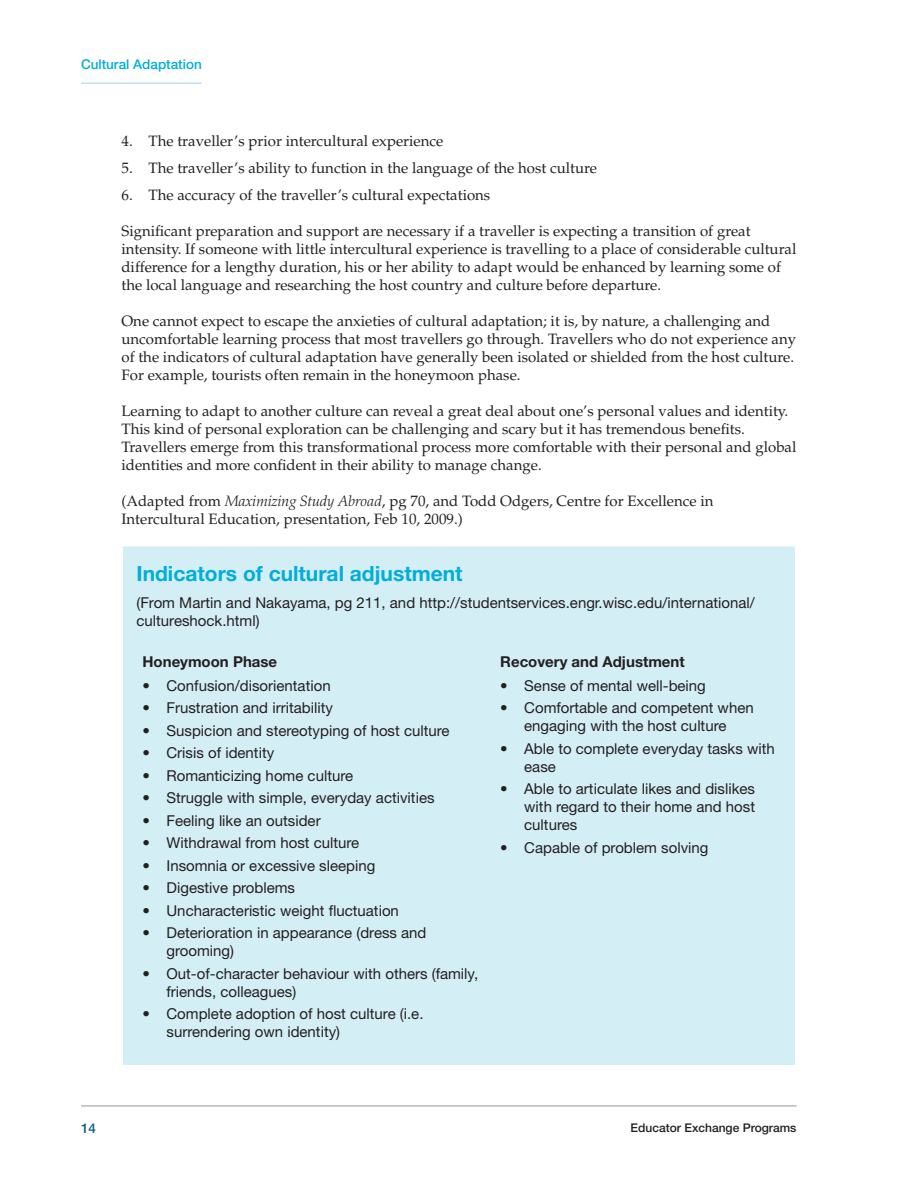
<style>
.page{position:relative;width:918px;height:1188px;background:#fff}
.page>*{position:absolute;margin:0;border:0;box-sizing:border-box;transform-origin:0 0}
.t1{font:700 21px "Helvetica Neue LT Std";color:#00aedc}
.t2{font:15px/18px "Palatino LT Std";color:#231f20}
.t3{font:15px/18px "Helvetica Neue LT Std";color:#231f20}
.t4{font:700 15px "Helvetica Neue LT Std";color:#231f20}
.t5{font:500 13.5px "Helvetica Neue LT Std";color:#00aedc}
.t6{font:500 13.5px "Helvetica Neue LT Std";color:#135e87}
.t7{font:500 12px "Helvetica Neue LT Std";color:#231f20}
.s1{font-weight:300;font-style:italic}
</style>
<div class="page">
<hr style="left:81px;top:1106px;width:715px;height:1px;background:#939598">
<div style="left:122px;top:546px;width:674px;height:520px;background:#d4eef5"></div>
<div style="left:122px;top:545px;width:674px;height:521px;border:2px solid #fff"></div>
<hr style="left:81px;top:82px;width:121px;height:2px;background:#b9e3f1">
<p class="t5" style="left:81px;top:56px;width:122px">Cultural Adaptation</p>
<p class="t2" style="left:122px;top:132px;width:323px">4. The traveller’s prior intercultural experience</p>
<p class="t2" style="left:122px;top:159px;width:477px">5. The traveller’s ability to function in the language of the host culture</p>
<p class="t2" style="left:122px;top:186px;width:370px">6. The accuracy of the traveller’s cultural expectations</p>
<p class="t2" style="left:122px;top:222px;width:676px">Significant preparation and support are necessary if a traveller is expecting a transition of great intensity. If someone with little intercultural experience is travelling to a place of considerable cultural difference for a lengthy duration, his or her ability to adapt would be enhanced by learning some of the local language and researching the host country and culture before departure.</p>
<p class="t2" style="left:122px;top:312px;width:676px">One cannot expect to escape the anxieties of cultural adaptation; it is, by nature, a challenging and uncomfortable learning process that most travellers go through. Travellers who do not experience any of the indicators of cultural adaptation have generally been isolated or shielded from the host culture.<br>For example, tourists often remain in the honeymoon phase.</p>
<p class="t2" style="left:122px;top:402px;width:677px">Learning to adapt to another culture can reveal a great deal about one’s personal values and identity.<br>This kind of personal exploration can be challenging and scary but it has tremendous benefits.<br>Travellers emerge from this transformational process more comfortable with their personal and global identities and more confident in their ability to manage change.</p>
<p class="t2" style="left:122px;top:492px;width:594px">(Adapted from <span class="s1">Maximizing Study Abroad</span>, pg 70, and Todd Odgers, Centre for Excellence in<br>Intercultural Education, presentation, Feb 10, 2009.)</p>
<h1 class="t1" style="left:136px;top:560px;width:328px">Indicators of cultural adjustment</h1>
<p class="t3" style="left:136px;top:593px;width:620px">(From Martin and Nakayama, pg 211, and http://studentservices.engr.wisc.edu/international/ cultureshock.html)</p>
<p class="t4" style="left:142px;top:652px;width:136px">Honeymoon Phase</p>
<p class="t3" style="left:142px;top:676px;width:190px">• Confusion/disorientation</p>
<p class="t3" style="left:142px;top:699px;width:192px">• Frustration and irritability</p>
<p class="t3" style="left:142px;top:721px;width:309px">• Suspicion and stereotyping of host culture</p>
<p class="t3" style="left:142px;top:744px;width:133px">• Crisis of identity</p>
<p class="t3" style="left:142px;top:766px;width:212px">• Romanticizing home culture</p>
<p class="t3" style="left:142px;top:789px;width:294px">• Struggle with simple, everyday activities</p>
<p class="t3" style="left:142px;top:811px;width:180px">• Feeling like an outsider</p>
<p class="t3" style="left:142px;top:834px;width:218px">• Withdrawal from host culture</p>
<p class="t3" style="left:142px;top:856px;width:234px">• Insomnia or excessive sleeping</p>
<p class="t3" style="left:142px;top:879px;width:154px">• Digestive problems</p>
<p class="t3" style="left:142px;top:901px;width:258px">• Uncharacteristic weight fluctuation</p>
<p class="t3" style="left:166px;top:924px;width:262px;text-indent:-24px">• Deterioration in appearance (dress and grooming)</p>
<p class="t3" style="left:166px;top:964px;width:313px;text-indent:-24px">• Out-of-character behaviour with others (family, friends, colleagues)</p>
<p class="t3" style="left:166px;top:1005px;width:259px;text-indent:-24px">• Complete adoption of host culture (i.e. surrendering own identity)</p>
<p class="t4" style="left:500px;top:652px;width:186px">Recovery and Adjustment</p>
<p class="t3" style="left:500px;top:676px;width:207px">• Sense of mental well-being</p>
<p class="t3" style="left:500px;top:699px;width:255px;text-align:center">• Comfortable and competent when engaging with the host culture</p>
<p class="t3" style="left:524px;top:739px;width:252px;text-indent:-24px">• Able to complete everyday tasks with ease</p>
<p class="t3" style="left:524px;top:780px;width:232px;text-align:justify;text-indent:-24px">• Able to articulate likes and dislikes with regard to their home and host cultures</p>
<p class="t3" style="left:500px;top:838px;width:210px">• Capable of problem solving</p>
<p class="t6" style="left:81px;top:1120px;width:17px">14</p>
<p class="t7" style="left:631px;top:1121px;width:167px">Educator Exchange Programs</p>
</div>
